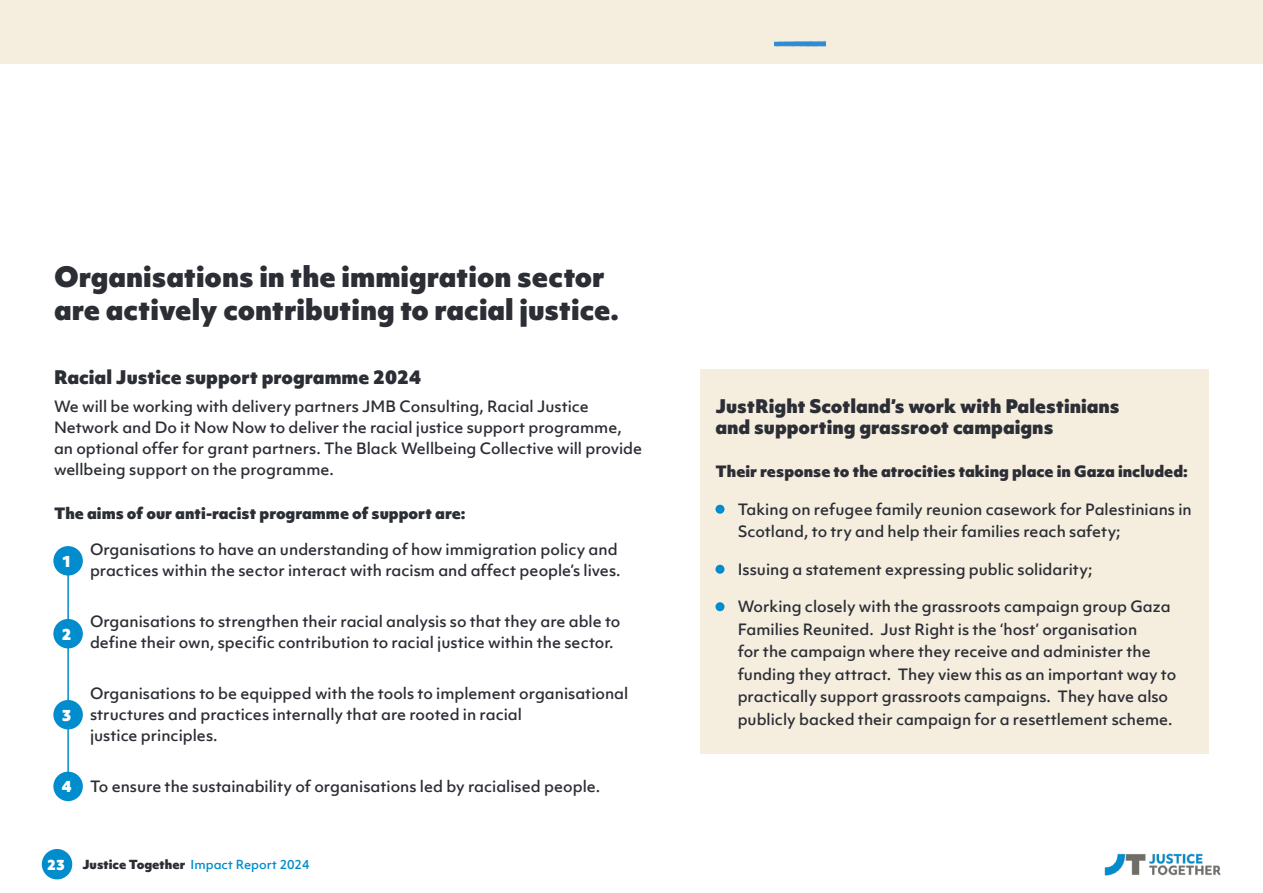
<style>
.page{position:relative;width:1263px;height:893px;background:#fff}
.page>*{position:absolute;margin:0;border:0;box-sizing:border-box;transform-origin:0 0}
.t1{font:900 27px/32.4px "Objektiv Mk 1";color:#2c2e35}
.t2{font:900 18px/21px "Objektiv Mk 1";color:#2c2e35}
.t3{font:500 15px/21px "Objektiv Mk 1";color:#2c2e35}
.t4{font:900 15px "Objektiv Mk 1";color:#2c2e35}
.t5{font:900 14.7px "Objektiv Mk 1";color:#fff}
.t6{font:900 13.5px "Objektiv Mk 1";color:#fff}
.t7{font:500 12px "Objektiv Mk 1";color:#008ccd}
.s1{font-weight:900;color:#2c2e35}
</style>
<div class="page">
<hr style="left:67px;top:561px;width:2px;height:225px;background:#008ccd">
<div style="left:42px;top:849px;width:30px;height:30px;background:#008ccd;border-radius:50%"></div>
<img style="left:1104px;top:853px;width:117px;height:22px">
<div style="left:700px;top:369px;width:509px;height:385px;background:#f5eedf"></div>
<div style="left:715px;top:505px;width:9px;height:9px;background:#008ccd;border-radius:50%"></div>
<div style="left:715px;top:565px;width:9px;height:9px;background:#008ccd;border-radius:50%"></div>
<div style="left:715px;top:602px;width:9px;height:9px;background:#008ccd;border-radius:50%"></div>
<div style="left:53px;top:546px;width:30px;height:30px;background:#008ccd;border-radius:50%"></div>
<div style="left:53px;top:619px;width:30px;height:29px;background:#008ccd;border-radius:50%"></div>
<div style="left:53px;top:700px;width:30px;height:29px;background:#008ccd;border-radius:50%"></div>
<div style="left:53px;top:772px;width:30px;height:29px;background:#008ccd;border-radius:50%"></div>
<div style="left:0;top:0;width:1263px;height:63px;background:#f5eedf"></div>
<img style="left:774px;top:41px;width:51px;height:6px">
<h1 class="t1" style="left:54px;top:260px;width:566px">Organisations in the immigration sector are actively contributing to racial justice.</h1>
<p class="t2" style="left:54px;top:366px;width:369px">Racial Justice support programme 2024</p>
<p class="t3" style="left:54px;top:396px;width:590px">We will be working with delivery partners JMB Consulting, Racial Justice Network and Do it Now Now to deliver the racial justice support programme, an optional offer for grant partners. The Black Wellbeing Collective will provide wellbeing support on the programme.</p>
<p class="t4" style="left:54px;top:502px;width:413px">The aims of our anti-racist programme of support are:</p>
<p class="t3" style="left:90px;top:538px;width:532px">Organisations to have an understanding of how immigration policy and practices within the sector interact with racism and affect people’s lives.</p>
<p class="t3" style="left:90px;top:610px;width:532px">Organisations to strengthen their racial analysis so that they are able to define their own, specific contribution to racial justice within the sector.</p>
<p class="t3" style="left:90px;top:682px;width:540px">Organisations to be equipped with the tools to implement organisational structures and practices internally that are rooted in racial<br>justice principles.</p>
<p class="t3" style="left:90px;top:775px;width:512px">To ensure the sustainability of organisations led by racialised people.</p>
<p class="t5" style="left:62px;top:550px;width:11px">1</p>
<p class="t5" style="left:62px;top:623px;width:11px">2</p>
<p class="t5" style="left:62px;top:704px;width:11px">3</p>
<p class="t5" style="left:62px;top:776px;width:11px">4</p>
<p class="t6" style="left:47px;top:855px;width:20px">23</p>
<p class="t7" style="left:82px;top:856px;width:228px"><span class="s1">Justice Together</span> Impact Report 2024</p>
<p class="t2" style="left:715px;top:395px;width:406px">JustRight Scotland’s work with Palestinians and supporting grassroot campaigns</p>
<p class="t4" style="left:715px;top:461px;width:474px">Their response to the atrocities taking place in Gaza included:</p>
<p class="t3" style="left:738px;top:498px;width:455px;line-height:22.5px">Taking on refugee family reunion casework for Palestinians in<br>Scotland, to try and help their families reach safety;</p>
<p class="t3" style="left:738px;top:558px;width:356px">Issuing a statement expressing public solidarity;</p>
<p class="t3" style="left:738px;top:595px;width:440px;line-height:22.5px">Working closely with the grassroots campaign group Gaza Families Reunited. Just Right is the ‘host’ organisation<br>for the campaign where they receive and administer the funding they attract. They view this as an important way to practically support grassroots campaigns. They have also publicly backed their campaign for a resettlement scheme.</p>
</div>
